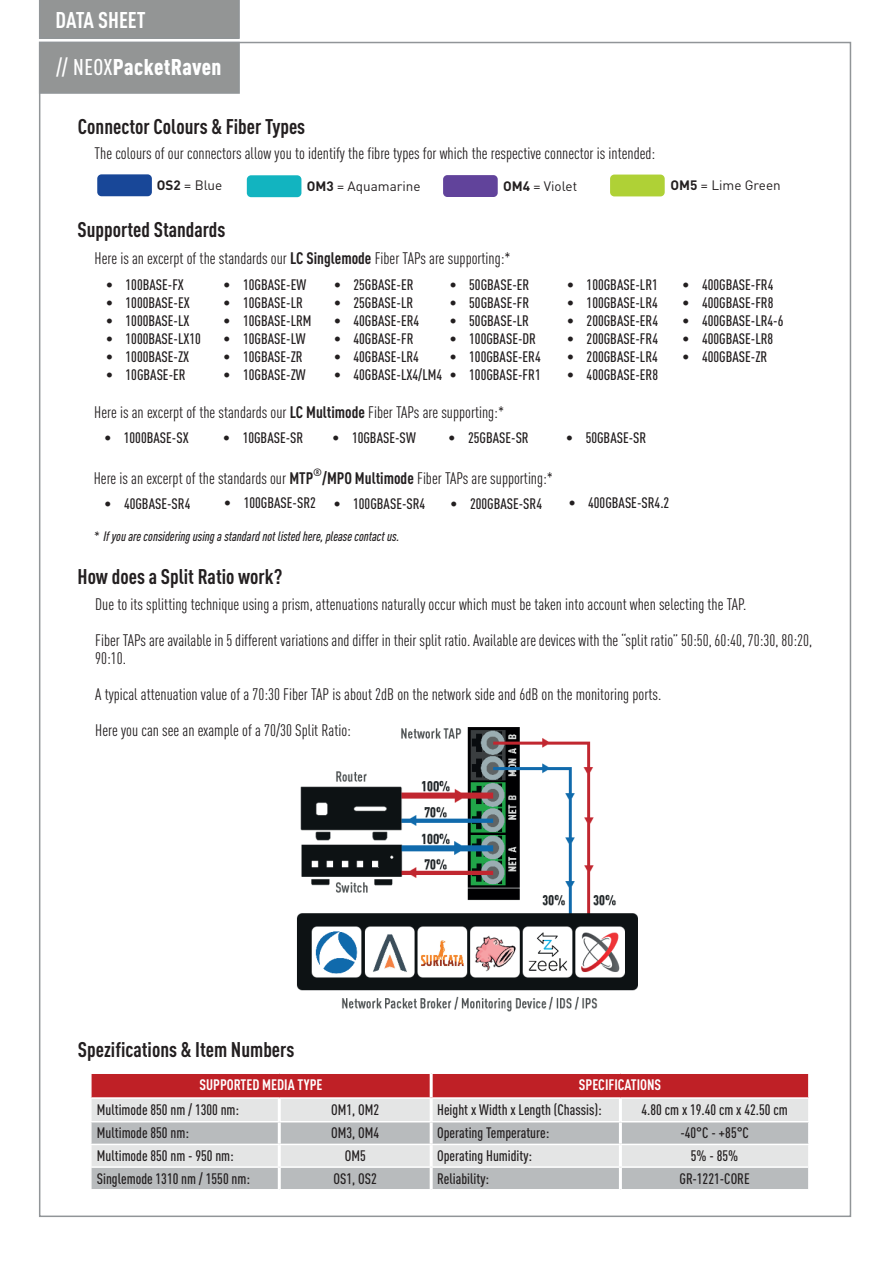
<style>
.page{position:relative;width:893px;height:1263px;background:#fff}
.page>*{position:absolute;margin:0;border:0;box-sizing:border-box;transform-origin:0 0}
.t1{font:900 condensed 22.5px "DIN Pro";letter-spacing:.015em;color:#fff}
.t2{font:700 condensed 22.5px "DIN Pro";color:#fff}
.t3{font:700 condensed 21px "DIN Pro";color:#231f20}
.t4{font:condensed 16.5px/36px "DIN Pro";color:#231f20}
.t5{font:500 condensed 15px "DIN Pro";color:#231f20}
.t6{font:700 condensed 15px "DIN Pro";color:#fff}
.t7{font:italic 500 condensed 13.5px "DIN Pro";color:#231f20}
.t8{font:13.5px "DIN Pro";color:#231f20}
.t9{font:700 condensed 10.5px "DIN Pro";color:#231f20}
.s1{font-weight:500}
.s2{font-weight:700}
</style>
<div class="page">
<div style="left:39px;top:0;width:201px;height:39px;background:#939595"></div>
<div style="left:39px;top:42px;width:201px;height:52px;background:#939595;border:2px solid #919598"></div>
<div style="left:92px;top:1074px;width:716px;height:23px;background:#bf2026"></div>
<div style="left:92px;top:1099px;width:716px;height:22px;background:#e4e5e5"></div>
<svg style="left:92px;top:1122px;width:716px;height:67px;background:#c7c9cb"></svg>
<hr style="left:430px;top:1074px;width:3px;height:23px;background:#fff">
<hr style="left:278px;top:1099px;width:3px;height:22px;background:#fff">
<hr style="left:430px;top:1099px;width:3px;height:22px;background:#fff">
<hr style="left:619px;top:1099px;width:3px;height:22px;background:#fff">
<hr style="left:278px;top:1122px;width:3px;height:22px;background:#fff">
<hr style="left:430px;top:1122px;width:3px;height:22px;background:#fff">
<hr style="left:619px;top:1122px;width:3px;height:22px;background:#fff">
<hr style="left:278px;top:1145px;width:3px;height:21px;background:#fff">
<hr style="left:430px;top:1145px;width:3px;height:21px;background:#fff">
<hr style="left:619px;top:1145px;width:3px;height:21px;background:#fff">
<hr style="left:278px;top:1168px;width:3px;height:21px;background:#fff">
<hr style="left:430px;top:1168px;width:3px;height:21px;background:#fff">
<hr style="left:619px;top:1168px;width:3px;height:21px;background:#fff">
<hr style="left:90px;top:1144px;width:189px;height:1px;background:#fff">
<hr style="left:279px;top:1144px;width:152px;height:1px;background:#fff">
<hr style="left:431px;top:1144px;width:189px;height:1px;background:#fff">
<hr style="left:620px;top:1144px;width:190px;height:1px;background:#fff">
<hr style="left:90px;top:1166px;width:189px;height:2px;background:#fff">
<hr style="left:279px;top:1166px;width:152px;height:2px;background:#fff">
<hr style="left:431px;top:1166px;width:189px;height:2px;background:#fff">
<hr style="left:620px;top:1166px;width:190px;height:2px;background:#fff">
<img style="left:297px;top:727px;width:341px;height:285px">
<div style="left:97px;top:174px;width:55px;height:22px;background:#184798;border-radius:4px"></div>
<div style="left:443px;top:175px;width:55px;height:22px;background:#61439b;border-radius:4px"></div>
<div style="left:610px;top:175px;width:55px;height:21px;background:#afd136;border-radius:4px"></div>
<div style="left:247px;top:175px;width:54px;height:22px;background:#12b4c0;border-radius:4px"></div>
<h1 class="t2" style="left:56px;top:3px;width:92px">DATA SHEET</h1>
<h1 class="t1" style="left:56px;top:50px;width:167px"><span class="s1">// NEOX</span>PacketRaven</h1>
<h2 class="t3" style="left:78px;top:111px;width:229px">Connector Colours &amp; Fiber Types</h2>
<p class="t4" style="left:95px;top:134px;width:562px">The colours of our connectors allow you to identify the fibre types for which the respective connector is intended:</p>
<p class="t8" style="left:157px;top:174px;width:67px"><span class="s2">OS2</span> = Blue</p>
<p class="t8" style="left:503px;top:176px;width:76px"><span class="s2">OM4</span> = Violet</p>
<p class="t8" style="left:307px;top:176px;width:115px"><span class="s2">OM3</span> = Aquamarine</p>
<p class="t8" style="left:671px;top:175px;width:112px"><span class="s2">OM5</span> = Lime Green</p>
<h2 class="t3" style="left:78px;top:214px;width:149px">Supported Standards</h2>
<p class="t4" style="left:95px;top:239px;width:417px">Here is an excerpt of the standards our <span class="s2">LC Singlemode</span> Fiber TAPs are supporting:*</p>
<p class="t5" style="left:106px;top:273px;width:79px">• 100BASE-FX</p>
<p class="t5" style="left:106px;top:291px;width:85px">• 1000BASE-EX</p>
<p class="t5" style="left:106px;top:309px;width:85px">• 1000BASE-LX</p>
<p class="t5" style="left:106px;top:327px;width:96px">• 1000BASE-LX10</p>
<p class="t5" style="left:106px;top:345px;width:85px">• 1000BASE-ZX</p>
<p class="t5" style="left:106px;top:363px;width:81px">• 10GBASE-ER</p>
<p class="t5" style="left:224px;top:273px;width:84px">• 10GBASE-EW</p>
<p class="t5" style="left:224px;top:291px;width:81px">• 10GBASE-LR</p>
<p class="t5" style="left:224px;top:309px;width:89px">• 10GBASE-LRM</p>
<p class="t5" style="left:224px;top:327px;width:83px">• 10GBASE-LW</p>
<p class="t5" style="left:224px;top:345px;width:81px">• 10GBASE-ZR</p>
<p class="t5" style="left:224px;top:363px;width:84px">• 10GBASE-ZW</p>
<p class="t5" style="left:334px;top:273px;width:81px">• 25GBASE-ER</p>
<p class="t5" style="left:334px;top:291px;width:81px">• 25GBASE-LR</p>
<p class="t5" style="left:334px;top:309px;width:87px">• 40GBASE-ER4</p>
<p class="t5" style="left:334px;top:327px;width:81px">• 40GBASE-FR</p>
<p class="t5" style="left:334px;top:345px;width:87px">• 40GBASE-LR4</p>
<p class="t5" style="left:334px;top:363px;width:110px">• 40GBASE-LX4/LM4</p>
<p class="t5" style="left:450px;top:273px;width:81px">• 50GBASE-ER</p>
<p class="t5" style="left:450px;top:291px;width:81px">• 50GBASE-FR</p>
<p class="t5" style="left:450px;top:309px;width:81px">• 50GBASE-LR</p>
<p class="t5" style="left:450px;top:327px;width:88px">• 100GBASE-DR</p>
<p class="t5" style="left:450px;top:345px;width:93px">• 100GBASE-ER4</p>
<p class="t5" style="left:450px;top:363px;width:92px">• 100GBASE-FR1</p>
<p class="t5" style="left:567px;top:273px;width:92px">• 100GBASE-LR1</p>
<p class="t5" style="left:567px;top:291px;width:92px">• 100GBASE-LR4</p>
<p class="t5" style="left:567px;top:309px;width:93px">• 200GBASE-ER4</p>
<p class="t5" style="left:567px;top:327px;width:92px">• 200GBASE-FR4</p>
<p class="t5" style="left:567px;top:345px;width:92px">• 200GBASE-LR4</p>
<p class="t5" style="left:567px;top:363px;width:93px">• 400GBASE-ER8</p>
<p class="t4" style="left:94px;top:393px;width:411px">Here is an excerpt of the standards our <span class="s2">LC Multimode</span> Fiber TAPs are supporting:*</p>
<p class="t5" style="left:223px;top:427px;width:82px">• 10GBASE-SR</p>
<p class="t5" style="left:332px;top:427px;width:85px">• 10GBASE-SW</p>
<p class="t5" style="left:449px;top:427px;width:82px">• 25GBASE-SR</p>
<p class="t5" style="left:104px;top:427px;width:86px">• 1000BASE-SX</p>
<p class="t5" style="left:566px;top:427px;width:82px">• 50GBASE-SR</p>
<p class="t4" style="left:94px;top:459px;width:221px">Here is an excerpt of the standards our <span class="s2">MTP</span></p>
<p class="t9" style="left:313px;top:465px;width:10px">®</p>
<p class="t4" style="left:322px;top:459px;width:232px"><span class="s2">/MPO Multimode</span> Fiber TAPs are supporting:*</p>
<p class="t5" style="left:104px;top:492px;width:87px">• 40GBASE-SR4</p>
<p class="t5" style="left:224px;top:492px;width:93px">• 100GBASE-SR2</p>
<p class="t5" style="left:450px;top:492px;width:93px">• 200GBASE-SR4</p>
<p class="t5" style="left:569px;top:492px;width:102px">• 400GBASE-SR4.2</p>
<p class="t5" style="left:334px;top:492px;width:93px">• 100GBASE-SR4</p>
<p class="t7" style="left:94px;top:527px;width:307px">* If you are considering using a standard not listed here, please contact us.</p>
<p class="t5" style="left:682px;top:273px;width:92px">• 400GBASE-FR4</p>
<p class="t5" style="left:682px;top:291px;width:92px">• 400GBASE-FR8</p>
<p class="t5" style="left:682px;top:309px;width:102px">• 400GBASE-LR4-6</p>
<p class="t5" style="left:682px;top:327px;width:92px">• 400GBASE-LR8</p>
<p class="t5" style="left:682px;top:345px;width:86px">• 400GBASE-ZR</p>
<h2 class="t3" style="left:78px;top:560px;width:206px">How does a Split Ratio work?</h2>
<p class="t4" style="left:95px;top:585px;width:718px">Due to its splitting technique using a prism, attenuations naturally occur which must be taken into account when selecting the TAP.<br>Fiber TAPs are available in 5 different variations and differ in their split ratio. Available are devices with the “split ratio” 50:50, 60:40, 70:30, 80:20,</p>
<p class="t4" style="left:95px;top:639px;width:567px">90:10.<br>A typical attenuation value of a 70:30 Fiber TAP is about 2dB on the network side and 6dB on the monitoring ports.<br>Here you can see an example of a 70/30 Split Ratio:</p>
<h2 class="t3" style="left:78px;top:1034px;width:218px">Spezifications &amp; Item Numbers</h2>
<p class="t6" style="left:199px;top:1073px;width:124px">SUPPORTED MEDIA TYPE</p>
<p class="t6" style="left:579px;top:1073px;width:84px">SPECIFICATIONS</p>
<p class="t5" style="left:97px;top:1098px;width:144px">Multimode 850 nm / 1300 nm:</p>
<p class="t5" style="left:331px;top:1098px;width:49px">OM1, OM2</p>
<p class="t5" style="left:437px;top:1098px;width:166px">Height x Width x Length (Chassis):</p>
<p class="t5" style="left:642px;top:1098px;width:148px">4.80 cm x 19.40 cm x 42.50 cm</p>
<p class="t5" style="left:97px;top:1122px;width:94px">Multimode 850 nm:</p>
<p class="t5" style="left:331px;top:1122px;width:49px">OM3, OM4</p>
<p class="t5" style="left:437px;top:1122px;width:114px">Operating Temperature:</p>
<p class="t5" style="left:680px;top:1122px;width:70px">-40°C - +85°C</p>
<p class="t5" style="left:97px;top:1145px;width:139px">Multimode 850 nm - 950 nm:</p>
<p class="t5" style="left:345px;top:1145px;width:23px">OM5</p>
<p class="t5" style="left:437px;top:1145px;width:96px">Operating Humidity:</p>
<p class="t5" style="left:691px;top:1145px;width:49px">5% - 85%</p>
<p class="t5" style="left:97px;top:1167px;width:155px">Singlemode 1310 nm / 1550 nm:</p>
<p class="t5" style="left:334px;top:1167px;width:45px">OS1, OS2</p>
<p class="t5" style="left:437px;top:1167px;width:53px">Reliability:</p>
<p class="t5" style="left:679px;top:1167px;width:72px">GR-1221-CORE</p>
</div>
